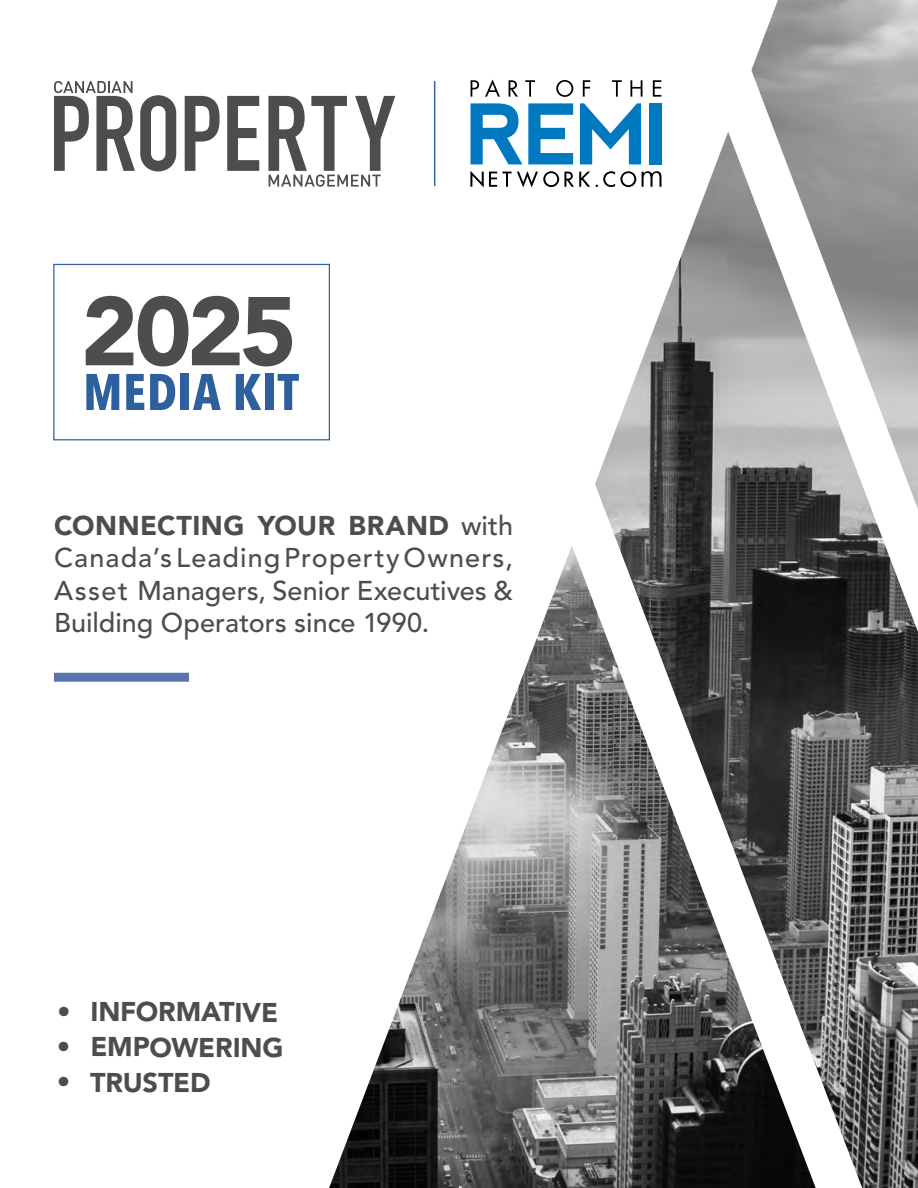
<style>
.page{position:relative;width:918px;height:1188px;background:#fff}
.page>*{position:absolute;margin:0;border:0;box-sizing:border-box;transform-origin:0 0}
.t1{font:900 96.45px "Avenir LT Std";color:#4c4d4f}
.t2{font:700 51px "Avenir Next Condensed";letter-spacing:.015em;color:#2e609e}
.t3{font:500 27px/32.4px "Avenir LT Std";color:#4c4d4f;text-align:justify}
.t4{font:900 27px "Avenir LT Std";letter-spacing:-.01em;color:#4c4d4f}
.s1{font-weight:900}
</style>
<div class="page">
<img style="left:329px;top:0;width:589px;height:1188px">
<div style="left:54px;top:673px;width:135px;height:9px;background:#5775ac"></div>
<svg style="left:513px;top:390px;width:349px;height:798px"></svg>
<svg style="left:701px;top:61px;width:217px;height:571px"></svg>
<svg style="left:471px;top:103px;width:51px;height:61px"></svg>
<svg style="left:528px;top:103px;width:45px;height:61px"></svg>
<svg style="left:580px;top:103px;width:61px;height:61px"></svg>
<div style="left:649px;top:103px;width:13px;height:61px;background:#0079c1"></div>
<svg style="left:470px;top:171px;width:120px;height:16px"></svg>
<svg style="left:596px;top:171px;width:40px;height:16px"></svg>
<svg style="left:642px;top:171px;width:20px;height:16px"></svg>
<svg style="left:471px;top:80px;width:8px;height:17px"></svg>
<svg style="left:485px;top:79px;width:15px;height:18px"></svg>
<svg style="left:509px;top:80px;width:9px;height:17px"></svg>
<svg style="left:525px;top:80px;width:10px;height:17px"></svg>
<svg style="left:556px;top:80px;width:17px;height:17px"></svg>
<svg style="left:583px;top:80px;width:7px;height:17px"></svg>
<svg style="left:612px;top:80px;width:10px;height:17px"></svg>
<svg style="left:630px;top:80px;width:13px;height:17px"></svg>
<svg style="left:653px;top:80px;width:8px;height:17px"></svg>
<svg style="left:185px;top:96px;width:35px;height:75px"></svg>
<svg style="left:227px;top:96px;width:32px;height:75px"></svg>
<svg style="left:268px;top:96px;width:127px;height:91px"></svg>
<svg style="left:54px;top:81px;width:122px;height:91px"></svg>
<div style="left:53px;top:264px;width:277px;height:176px;border:1px solid #2e609e"></div>
<hr style="left:434px;top:81px;width:1px;height:105px;background:#2e609e">
<h1 class="t1" style="left:81px;top:273px;width:217px">2025</h1>
<h2 class="t2" style="left:83px;top:361px;width:217px">MEDIA KIT</h2>
<p class="t3" style="left:54px;top:510px;width:461px"><span class="s1">CONNECTING YOUR BRAND</span> with Canada’s Leading Property Owners, Asset Managers, Senior Executives &amp; Building Operators since 1990.</p>
<p class="t4" style="left:57px;top:995px;width:223px">• INFORMATIVE</p>
<p class="t4" style="left:57px;top:1031px;width:228px">• EMPOWERING</p>
<p class="t4" style="left:57px;top:1066px;width:155px">• TRUSTED</p>
</div>
